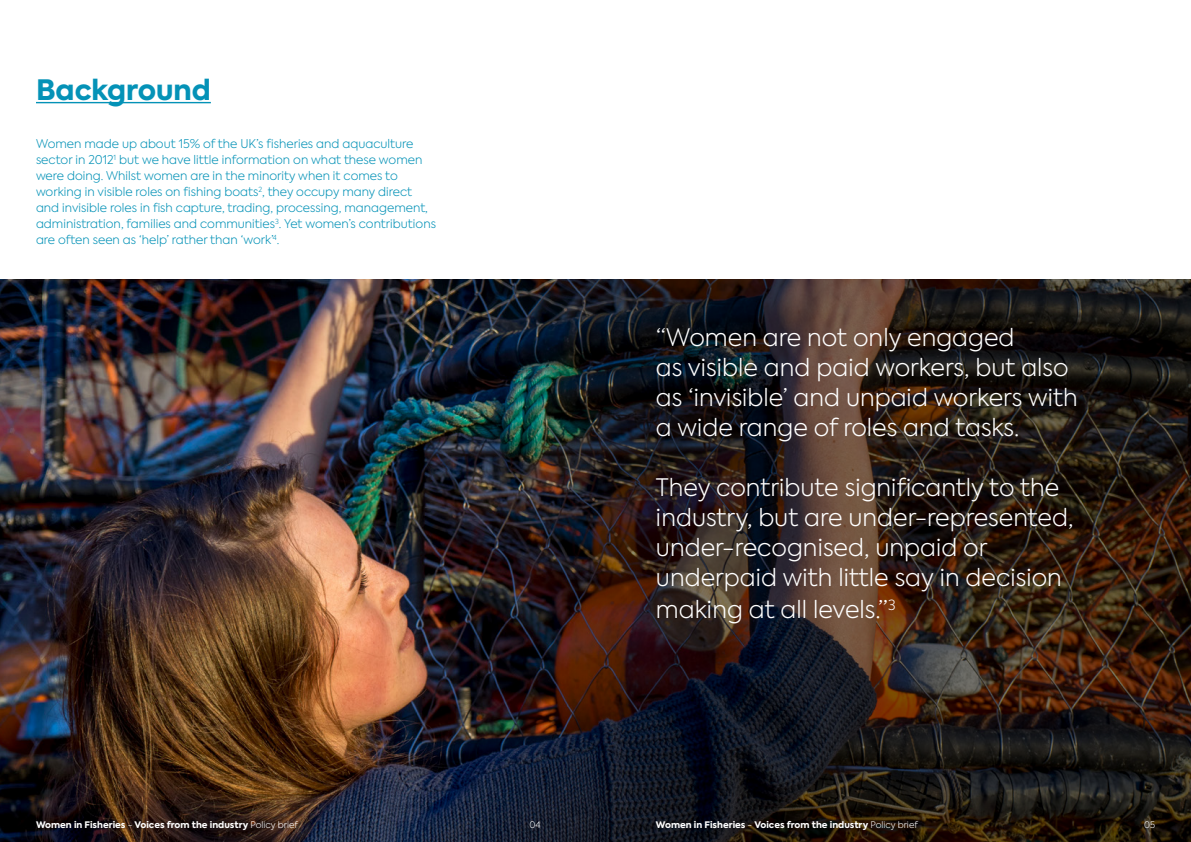
<style>
.page{position:relative;width:1191px;height:842px;background:#fff}
.page>*{position:absolute;margin:0;border:0;box-sizing:border-box;transform-origin:0 0}
.t1{font:800 28px "Axiforma";color:#0492b7}
.t2{font:300 24px/30.5px "Axiforma";color:#fff}
.t3{font:300 12px/16px "Axiforma";color:#0492b7}
.t4{font:800 9px "Axiforma";color:#fff}
.t5{font:300 9px "Axiforma";color:#fff}
.s1{font-weight:300}
</style>
<div class="page">
<img style="left:0;top:279px;width:316px;height:563px">
<img style="left:316px;top:279px;width:875px;height:563px">
<hr style="left:36px;top:102px;width:175px;height:1px;background:#0492b7">
<h1 class="t1" style="left:36px;top:70px;width:176px">Background</h1>
<p class="t3" style="left:36px;top:135px;width:401px">Women made up about 15% of the UK’s fisheries and aquaculture sector in 2012<sup>1</sup> but we have little information on what these women were doing. Whilst women are in the minority when it comes to working in visible roles on fishing boats<sup>2</sup>, they occupy many direct and invisible roles in fish capture, trading, processing, management, administration, families and communities<sup>3</sup>. Yet women’s contributions are often seen as ‘help’ rather than ‘work’<sup>4</sup>.</p>
<h2 class="t2" style="left:656px;top:322px;width:423px;line-height:30px">“Women are not only engaged<br>as visible and paid workers, but also as ‘invisible’ and unpaid workers with a wide range of roles and tasks.</h2>
<h2 class="t2" style="left:656px;top:472px;width:419px">They contribute significantly to the industry, but are under-represented, under-recognised, unpaid or underpaid with little say in decision making at all levels.”<sup>3</sup></h2>
<p class="t4" style="left:36px;top:818px;width:263px">Women in Fisheries <span class="s1">-</span> Voices from the industry <span class="s1">Policy brief</span></p>
<p class="t5" style="left:529px;top:819px;width:13px">04</p>
<p class="t4" style="left:656px;top:818px;width:263px">Women in Fisheries <span class="s1">-</span> Voices from the industry <span class="s1">Policy brief</span></p>
<p class="t5" style="left:1144px;top:819px;width:12px">05</p>
</div>
